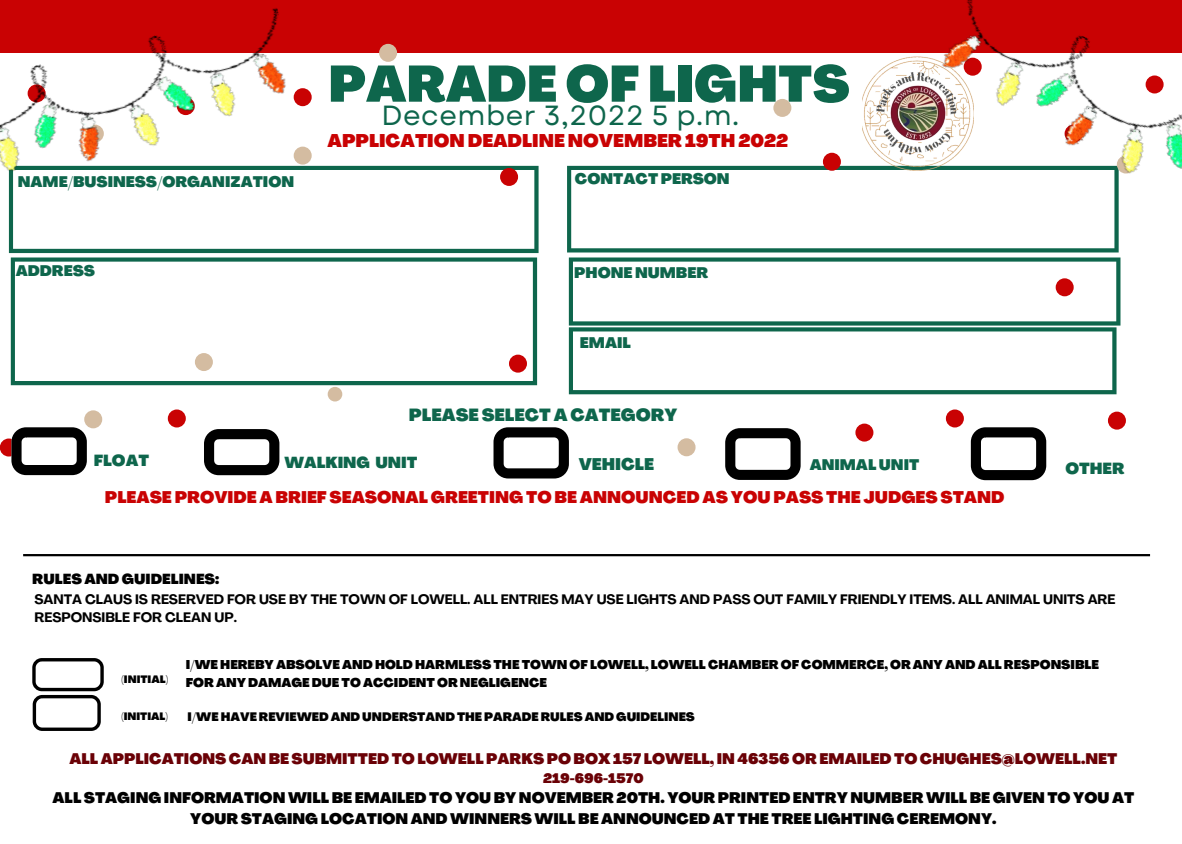
<style>
.page{position:relative;width:1182px;height:844px;background:#fff}
.page>*{position:absolute;margin:0;border:0;box-sizing:border-box;transform-origin:0 0}
.t1{font:900 50.25px "Agrandir";color:#0e664c}
.t2{font:27.67px "Garet";letter-spacing:.02em;color:#0e664c}
.t3{font:900 18px "Agrandir";color:#c90203}
.t4{font:900 17.25px "Agrandir";color:#0e664c}
.t5{font:900 16.5px "Agrandir";color:#c90203}
.t6{font:900 16.5px "Agrandir";color:#0e664c}
.t7{font:900 15.75px "Agrandir";color:#0e664c}
.t8{font:900 15.6px "Agrandir";color:#0e664c}
.t9{font:900 15px/20.9px "Agrandir";color:#000;text-align:center}
.t10{font:900 15px "Agrandir";color:#6a0106}
.t11{font:900 15px "Agrandir";color:#0e664c}
.t12{font:900 14.25px "Agrandir";color:#000}
.t13{font:700 13.5px/18.6px "Agrandir";color:#000}
.t14{font:900 13.5px "Agrandir";color:#6a0106}
.t15{font:900 12.45px/17.4px "Agrandir";color:#000}
.t16{font:900 12px "Agrandir";color:#000}
.t17{font:900 10.5px "Agrandir";color:#000}
</style>
<div class="page">
<div style="left:0;top:0;width:1181px;height:53px;background:#c90203"></div>
<svg style="left:9px;top:166px;width:529px;height:87px"></svg>
<svg style="left:567px;top:166px;width:551px;height:86px"></svg>
<div style="left:945px;top:409px;width:18px;height:18px;background:#c90203;border-radius:50%"></div>
<div style="left:293px;top:147px;width:18px;height:18px;background:#d4bca1;border-radius:50%"></div>
<div style="left:1107px;top:412px;width:18px;height:18px;background:#c90203;border-radius:50%"></div>
<div style="left:168px;top:409px;width:18px;height:18px;background:#c90203;border-radius:50%"></div>
<div style="left:0;top:438px;width:18px;height:18px;background:#c90203;border-radius:50%"></div>
<div style="left:84px;top:410px;width:18px;height:18px;background:#d4bca1;border-radius:50%"></div>
<div style="left:500px;top:168px;width:18px;height:18px;background:#c90203;border-radius:50%"></div>
<div style="left:822px;top:153px;width:18px;height:18px;background:#c90203;border-radius:50%"></div>
<div style="left:327px;top:387px;width:15px;height:14px;background:#d4bca1;border-radius:50%"></div>
<div style="left:855px;top:423px;width:18px;height:18px;background:#c90203;border-radius:50%"></div>
<div style="left:677px;top:438px;width:18px;height:18px;background:#d4bca1;border-radius:50%"></div>
<div style="left:773px;top:99px;width:18px;height:18px;background:#d4bca1;border-radius:50%"></div>
<div style="left:379px;top:44px;width:18px;height:18px;background:#d4bca1;border-radius:50%"></div>
<div style="left:293px;top:88px;width:18px;height:18px;background:#c90203;border-radius:50%"></div>
<svg style="left:11px;top:257px;width:526px;height:128px"></svg>
<svg style="left:568px;top:257px;width:552px;height:137px"></svg>
<svg style="left:11px;top:427px;width:76px;height:48px"></svg>
<hr style="left:23px;top:554px;width:1126px;height:2px;background:#000">
<svg style="left:493px;top:427px;width:76px;height:51px"></svg>
<svg style="left:725px;top:428px;width:75px;height:52px"></svg>
<svg style="left:970px;top:427px;width:76px;height:53px"></svg>
<svg style="left:204px;top:429px;width:75px;height:46px"></svg>
<svg style="left:32px;top:658px;width:72px;height:73px"></svg>
<img style="left:928px;top:0;width:253px;height:235px">
<img style="left:862px;top:55px;width:110px;height:116px">
<img style="left:0;top:8px;width:302px;height:191px">
<h1 class="t1" style="left:328px;top:64px;width:522px">PARADE OF LIGHTS</h1>
<h2 class="t2" style="left:381px;top:95px;width:359px">December 3,2022 5 p.m.</h2>
<p class="t3" style="left:327px;top:134px;width:462px">APPLICATION DEADLINE NOVEMBER 19TH 2022</p>
<p class="t11" style="left:18px;top:175px;width:278px">NAME/BUSINESS/ORGANIZATION</p>
<p class="t11" style="left:575px;top:173px;width:156px">CONTACT PERSON</p>
<p class="t11" style="left:16px;top:264px;width:81px">ADDRESS</p>
<p class="t11" style="left:574px;top:267px;width:135px">PHONE NUMBER</p>
<p class="t11" style="left:580px;top:336px;width:52px">EMAIL</p>
<p class="t4" style="left:409px;top:408px;width:270px">PLEASE SELECT A CATEGORY</p>
<p class="t7" style="left:94px;top:454px;width:57px">FLOAT</p>
<p class="t11" style="left:809px;top:458px;width:111px">ANIMAL UNIT</p>
<p class="t5" style="left:105px;top:491px;width:900px">PLEASE PROVIDE A BRIEF SEASONAL GREETING TO BE ANNOUNCED AS YOU PASS THE JUDGES STAND</p>
<p class="t8" style="left:284px;top:456px;width:134px">WALKING UNIT</p>
<p class="t6" style="left:578px;top:458px;width:77px">VEHICLE</p>
<p class="t7" style="left:1065px;top:462px;width:61px">OTHER</p>
<p class="t12" style="left:32px;top:573px;width:188px">RULES AND GUIDELINES:</p>
<p class="t13" style="left:34px;top:591px;width:1082px">SANTA CLAUS IS RESERVED FOR USE BY THE TOWN OF LOWELL. ALL ENTRIES MAY USE LIGHTS AND PASS OUT FAMILY FRIENDLY ITEMS. ALL ANIMAL UNITS ARE<br>RESPONSIBLE FOR CLEAN UP.</p>
<p class="t17" style="left:122px;top:675px;width:48px">(INITIAL)</p>
<p class="t17" style="left:121px;top:712px;width:48px">(INITIAL)</p>
<p class="t15" style="left:186px;top:657px;width:914px">I/WE HEREBY ABSOLVE AND HOLD HARMLESS THE TOWN OF LOWELL, LOWELL CHAMBER OF COMMERCE, OR ANY AND ALL RESPONSIBLE<br>FOR ANY DAMAGE DUE TO ACCIDENT OR NEGLIGENCE</p>
<p class="t16" style="left:187px;top:712px;width:508px">I/WE HAVE REVIEWED AND UNDERSTAND THE PARADE RULES AND GUIDELINES</p>
<p class="t10" style="left:69px;top:752px;width:1049px">ALL APPLICATIONS CAN BE SUBMITTED TO LOWELL PARKS PO BOX 157 LOWELL, IN 46356 OR EMAILED TO CHUGHES@LOWELL.NET</p>
<p class="t14" style="left:543px;top:772px;width:102px">219-696-1570</p>
<p class="t9" style="left:53px;top:789px;width:1082px">ALL STAGING INFORMATION WILL BE EMAILED TO YOU BY NOVEMBER 20TH. YOUR PRINTED ENTRY NUMBER WILL BE GIVEN TO YOU AT<br>YOUR STAGING LOCATION AND WINNERS WILL BE ANNOUNCED AT THE TREE LIGHTING CEREMONY.</p>
</div>
